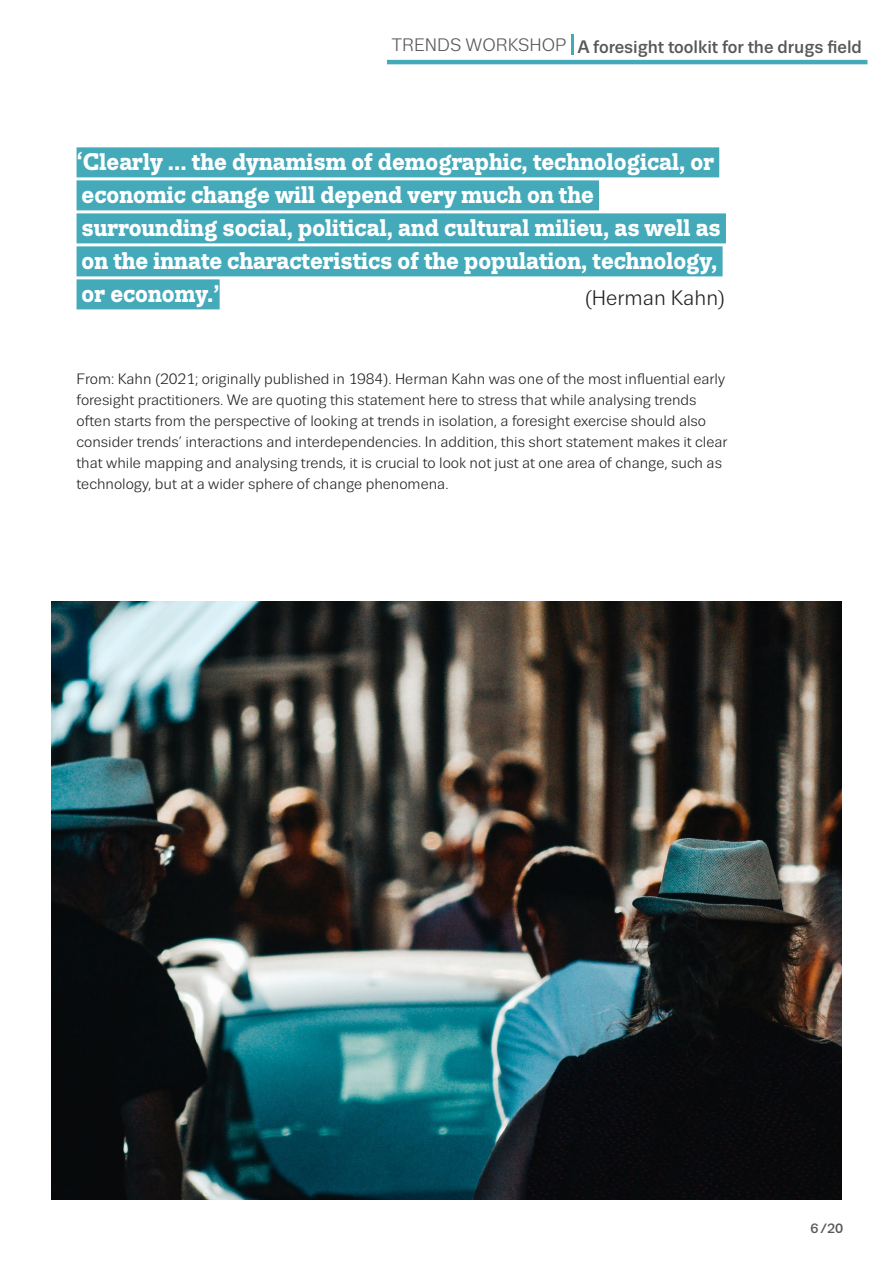
<style>
.page{position:relative;width:893px;height:1263px;background:#fff}
.page>*{position:absolute;margin:0;border:0;box-sizing:border-box;transform-origin:0 0}
.t1{font:700 24px "Trivia Slab";color:#fff}
.regular_text_12_16{font:21px "Trivia Sans";color:#231f20}
.t2{font:500 18px "Trivia Sans";color:#57585a}
.regular_text_12_16-2{font:15px/21px "Trivia Sans";color:#231f20}
.t3{font:500 13.5px "Trivia Sans";color:#57585a}
.s1{font-weight:400}
</style>
<div class="page">
<hr style="left:571px;top:35px;width:2px;height:20px;background:#44a9b9">
<hr style="left:387px;top:60px;width:480px;height:4px;background:#44a9b9">
<img style="left:51px;top:602px;width:791px;height:597px">
<div style="left:77px;top:147px;width:642px;height:30px;background:#44a9b9"></div>
<div style="left:77px;top:180px;width:522px;height:30px;background:#44a9b9"></div>
<div style="left:77px;top:213px;width:649px;height:30px;background:#44a9b9"></div>
<div style="left:77px;top:246px;width:646px;height:30px;background:#44a9b9"></div>
<div style="left:77px;top:279px;width:143px;height:30px;background:#44a9b9"></div>
<p class="t2" style="left:392px;top:37px;width:471px"><span class="s1">TRENDS WORKSHOP</span> A foresight toolkit for the drugs field</p>
<p class="t1" style="left:77px;top:148px;width:639px">‘Clearly ... the dynamism of demographic, technological, or</p>
<p class="t1" style="left:82px;top:181px;width:514px">economic change will depend very much on the</p>
<p class="t1" style="left:82px;top:214px;width:641px">surrounding social, political, and cultural milieu, as well as</p>
<p class="t1" style="left:82px;top:247px;width:637px">on the innate characteristics of the population, technology,</p>
<p class="t1" style="left:82px;top:280px;width:139px">or economy.’</p>
<p class="regular_text_12_16" style="left:585px;top:287px;width:142px">(Herman Kahn)</p>
<p class="regular_text_12_16-2" style="left:77px;top:369px;width:652px">From: Kahn (2021; originally published in 1984). Herman Kahn was one of the most influential early foresight practitioners. We are quoting this statement here to stress that while analysing trends often starts from the perspective of looking at trends in isolation, a foresight exercise should also consider trends’ interactions and interdependencies. In addition, this short statement makes it clear that while mapping and analysing trends, it is crucial to look not just at one area of change, such as technology, but at a wider sphere of change phenomena.</p>
<p class="t3" style="left:811px;top:1221px;width:34px">6/20</p>
</div>
